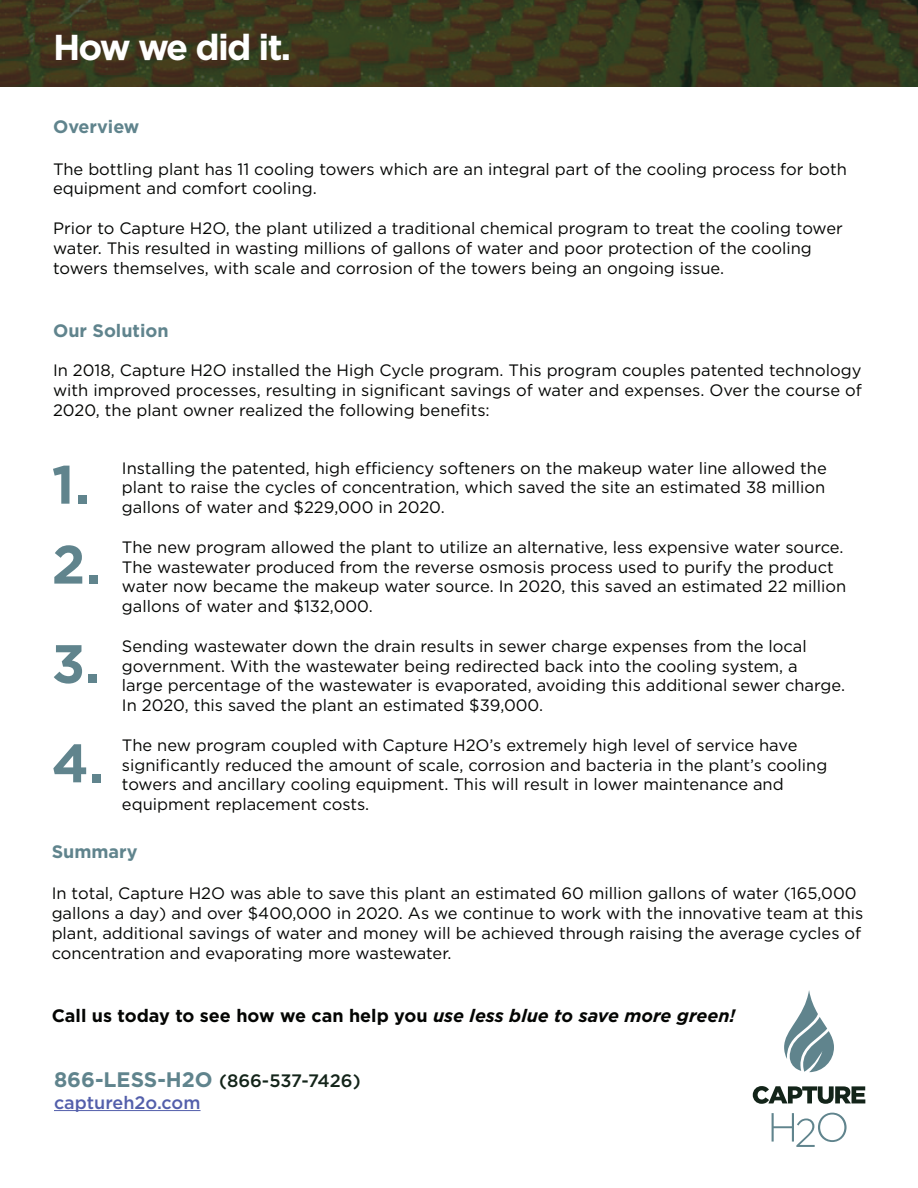
<style>
.page{position:relative;width:918px;height:1188px;background:#fff}
.page>*{position:absolute;margin:0;border:0;box-sizing:border-box;transform-origin:0 0}
.t1{font:700 54px/79.9px "Gotham";color:#60848d}
.t2{font:700 36px "Gotham";letter-spacing:-.05em;color:#fff}
.t3{font:700 18px "Gotham";color:#040503}
.t4{font:500 18px/21.6px "Gotham";color:#132419}
.t5{font:700 18px "Gotham";color:#60848d}
.t6{font:16.5px/19.8px "Gotham";color:#040503}
.s1{font-style:italic}
.s2{font-weight:700;font-size:21px;color:#60848d}
.s3{color:#535fab}
</style>
<div class="page">
<svg style="left:0;top:0;width:918px;height:87px;background:#3c371d"></svg>
<svg style="left:784px;top:990px;width:50px;height:82px"></svg>
<svg style="left:753px;top:1086px;width:112px;height:18px"></svg>
<svg style="left:772px;top:1113px;width:75px;height:34px"></svg>
<hr style="left:54px;top:1110px;width:147px;height:1px;background:#535fab">
<h2 class="t2" style="left:53px;top:24px;width:240px">How we did it.</h2>
<p class="t5" style="left:53px;top:115px;width:88px">Overview</p>
<p class="t6" style="left:53px;top:159px;width:795px">The bottling plant has 11 cooling towers which are an integral part of the cooling process for both equipment and comfort cooling.</p>
<p class="t6" style="left:53px;top:218px;width:791px">Prior to Capture H2O, the plant utilized a traditional chemical program to treat the cooling tower water. This resulted in wasting millions of gallons of water and poor protection of the cooling towers themselves, with scale and corrosion of the towers being an ongoing issue.</p>
<p class="t5" style="left:53px;top:318px;width:117px">Our Solution</p>
<p class="t6" style="left:53px;top:360px;width:810px;text-align:justify">In 2018, Capture H2O installed the High Cycle program. This program couples patented technology with improved processes, resulting in significant savings of water and expenses. Over the course of 2020, the plant owner realized the following benefits:</p>
<h1 class="t1" style="left:52px;top:444px;width:51px">1.<br>2.</h1>
<h1 class="t1" style="left:52px;top:614px;width:54px;line-height:99.3px">3.<br>4.</h1>
<p class="t6" style="left:122px;top:458px;width:706px;text-align:justify">Installing the patented, high efficiency softeners on the makeup water line allowed the plant to raise the cycles of concentration, which saved the site an estimated 38 million gallons of water and $229,000 in 2020.</p>
<p class="t6" style="left:122px;top:537px;width:726px">The new program allowed the plant to utilize an alternative, less expensive water source.<br>The wastewater produced from the reverse osmosis process used to purify the product water now became the makeup water source. In 2020, this saved an estimated 22 million gallons of water and $132,000.</p>
<p class="t6" style="left:122px;top:636px;width:725px">Sending wastewater down the drain results in sewer charge expenses from the local government. With the wastewater being redirected back into the cooling system, a<br>large percentage of the wastewater is evaporated, avoiding this additional sewer charge.<br>In 2020, this saved the plant an estimated $39,000.</p>
<p class="t6" style="left:122px;top:735px;width:707px">The new program coupled with Capture H2O’s extremely high level of service have significantly reduced the amount of scale, corrosion and bacteria in the plant’s cooling towers and ancillary cooling equipment. This will result in lower maintenance and equipment replacement costs.</p>
<p class="t5" style="left:52px;top:839px;width:87px">Summary</p>
<p class="t6" style="left:52px;top:883px;width:813px">In total, Capture H2O was able to save this plant an estimated 60 million gallons of water (165,000 gallons a day) and over $400,000 in 2020. As we continue to work with the innovative team at this plant, additional savings of water and money will be achieved through raising the average cycles of concentration and evaporating more wastewater.</p>
<p class="t3" style="left:52px;top:1003px;width:685px">Call us today to see how we can help you <span class="s1">use less blue to save more green!</span></p>
<p class="t4" style="left:54px;top:1070px;width:308px"><span class="s2">866-LESS-H2O</span> (866-537-7426) <span class="s3">captureh2o.com</span></p>
</div>
